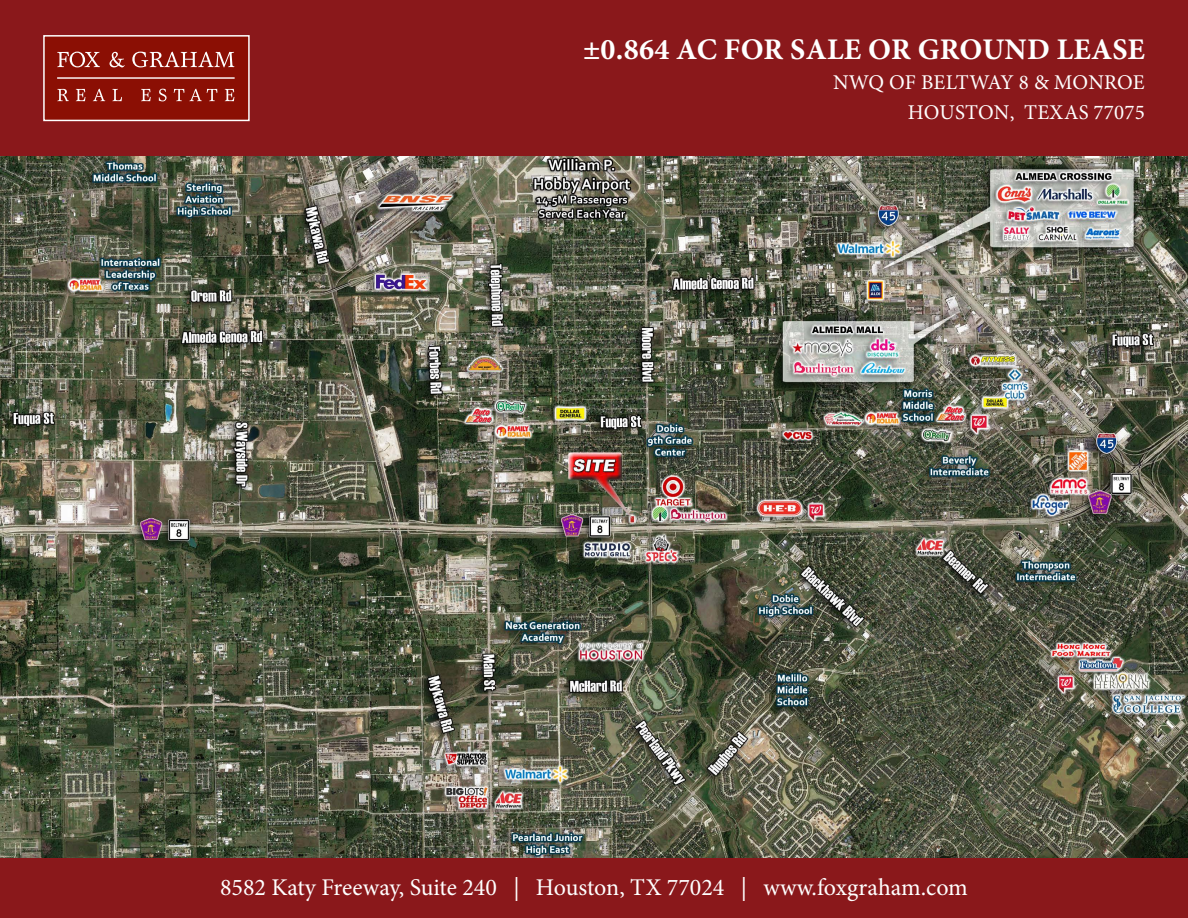
<style>
.page{position:relative;width:1188px;height:918px;background:#fff}
.page>*{position:absolute;margin:0;border:0;box-sizing:border-box;transform-origin:0 0}
.t1{font:700 30px "Minion Pro";letter-spacing:.01em;color:#fff}
.t2{font:24px "Minion Pro";color:#fff}
.t3{font:21px/30px "Minion Pro";letter-spacing:.005em;color:#fff;text-align:right}
</style>
<div class="page">
<div style="left:0;top:857px;width:1188px;height:61px;background:#8a181b"></div>
<div style="left:0;top:0;width:1188px;height:156px;background:#8a181b"></div>
<div style="left:45px;top:37px;width:203px;height:83px;background:#8b0f04"></div>
<svg style="left:57px;top:52px;width:43px;height:15px"></svg>
<svg style="left:110px;top:52px;width:15px;height:15px"></svg>
<svg style="left:132px;top:52px;width:102px;height:15px"></svg>
<svg style="left:57px;top:89px;width:12px;height:12px"></svg>
<svg style="left:76px;top:89px;width:10px;height:12px"></svg>
<svg style="left:93px;top:89px;width:12px;height:12px"></svg>
<svg style="left:112px;top:89px;width:10px;height:12px"></svg>
<svg style="left:141px;top:89px;width:10px;height:12px"></svg>
<svg style="left:159px;top:89px;width:8px;height:12px"></svg>
<svg style="left:174px;top:89px;width:43px;height:12px"></svg>
<svg style="left:225px;top:89px;width:9px;height:12px"></svg>
<hr style="left:57px;top:77px;width:178px;height:2px;background:#fff">
<div style="left:43px;top:35px;width:207px;height:86px;border:2px solid #fff"></div>
<img style="left:0;top:156px;width:1188px;height:701px">
<p class="t1" style="left:583px;top:28px;width:563px">±0.864 AC FOR SALE OR GROUND LEASE</p>
<p class="t3" style="left:833px;top:67px;width:313px">NWQ OF BELTWAY 8 &amp; MONROE<br>HOUSTON, TEXAS 77075</p>
<p class="t2" style="left:220px;top:871px;width:749px">8582 Katy Freeway, Suite 240 | Houston, TX 77024 | www.foxgraham.com</p>
</div>
